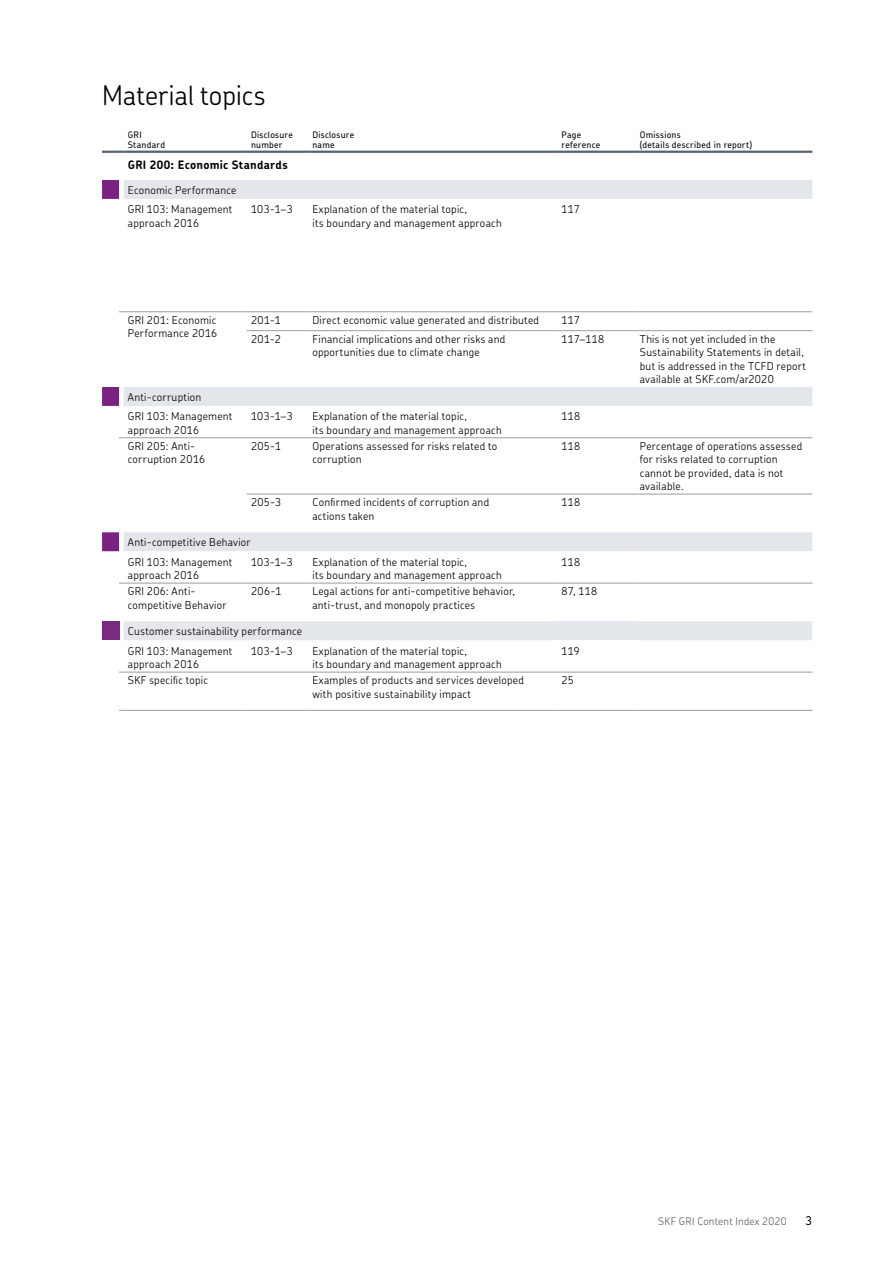
<style>
.page{position:relative;width:893px;height:1263px;background:#fff}
.page>*{position:absolute;margin:0;border:0;box-sizing:border-box;transform-origin:0 0}
.t1{font:300 27px "SKF Chevin OT";letter-spacing:.005em;color:#000}
.t2{font:500 12px "SKF Chevin OT";color:#000}
.t3{font:700 11.7px "SKF Chevin OT";letter-spacing:.02em;color:#000}
.t4{font:300 10.8px/13.5px "SKF Chevin OT";letter-spacing:.025em;color:#000}
.t5{font:300 10.5px "SKF Chevin OT";letter-spacing:.025em;color:#5f6061}
.t6{font:500 9px/9.8px "SKF Chevin OT";letter-spacing:.03em;color:#000}
</style>
<div class="page">
<svg style="left:124px;top:180px;width:688px;height:371px"></svg>
<svg style="left:247px;top:387px;width:391px;height:164px"></svg>
<div style="left:102px;top:621px;width:17px;height:19px;background:#792a82"></div>
<div style="left:124px;top:621px;width:688px;height:19px;background:#e4e7eb"></div>
<div style="left:553px;top:621px;width:85px;height:19px;background:#e4e7eb"></div>
<svg style="left:102px;top:151px;width:22px;height:2px"></svg>
<hr style="left:124px;top:151px;width:123px;height:2px;background:#566371">
<hr style="left:247px;top:151px;width:64px;height:2px;background:#566371">
<hr style="left:311px;top:151px;width:242px;height:2px;background:#566371">
<hr style="left:553px;top:151px;width:85px;height:2px;background:#566371">
<hr style="left:638px;top:151px;width:174px;height:2px;background:#566371">
<hr style="left:247px;top:311px;width:64px;height:1px;background:#9d9d9c">
<hr style="left:311px;top:311px;width:242px;height:1px;background:#9d9d9c">
<hr style="left:553px;top:311px;width:85px;height:1px;background:#9d9d9c">
<hr style="left:638px;top:311px;width:174px;height:1px;background:#9d9d9c">
<svg style="left:102px;top:180px;width:22px;height:371px"></svg>
<hr style="left:247px;top:437px;width:64px;height:1px;background:#9d9d9c">
<hr style="left:311px;top:437px;width:242px;height:1px;background:#9d9d9c">
<hr style="left:553px;top:437px;width:85px;height:1px;background:#9d9d9c">
<hr style="left:638px;top:437px;width:174px;height:1px;background:#9d9d9c">
<hr style="left:247px;top:494px;width:64px;height:1px;background:#9d9d9c">
<hr style="left:311px;top:494px;width:242px;height:1px;background:#9d9d9c">
<hr style="left:553px;top:494px;width:85px;height:1px;background:#9d9d9c">
<hr style="left:638px;top:494px;width:174px;height:1px;background:#9d9d9c">
<hr style="left:247px;top:583px;width:64px;height:1px;background:#9d9d9c">
<hr style="left:311px;top:583px;width:242px;height:1px;background:#9d9d9c">
<hr style="left:553px;top:583px;width:85px;height:1px;background:#9d9d9c">
<hr style="left:638px;top:583px;width:174px;height:1px;background:#9d9d9c">
<hr style="left:247px;top:672px;width:64px;height:1px;background:#9d9d9c">
<hr style="left:311px;top:672px;width:242px;height:1px;background:#9d9d9c">
<hr style="left:553px;top:672px;width:85px;height:1px;background:#9d9d9c">
<hr style="left:638px;top:672px;width:174px;height:1px;background:#9d9d9c">
<hr style="left:247px;top:330px;width:64px;height:1px;background:#9d9d9c">
<hr style="left:311px;top:330px;width:242px;height:1px;background:#9d9d9c">
<hr style="left:553px;top:330px;width:85px;height:1px;background:#9d9d9c">
<hr style="left:638px;top:330px;width:174px;height:1px;background:#9d9d9c">
<hr style="left:124px;top:311px;width:123px;height:1px;background:#9d9d9c">
<hr style="left:124px;top:437px;width:123px;height:1px;background:#9d9d9c">
<hr style="left:124px;top:583px;width:123px;height:1px;background:#9d9d9c">
<hr style="left:124px;top:672px;width:123px;height:1px;background:#9d9d9c">
<hr style="left:124px;top:710px;width:123px;height:1px;background:#9d9d9c">
<hr style="left:247px;top:710px;width:64px;height:1px;background:#9d9d9c">
<hr style="left:311px;top:710px;width:242px;height:1px;background:#9d9d9c">
<hr style="left:553px;top:710px;width:85px;height:1px;background:#9d9d9c">
<hr style="left:638px;top:710px;width:174px;height:1px;background:#9d9d9c">
<h1 class="t1" style="left:102px;top:71px;width:165px">Material topics</h1>
<p class="t6" style="left:128px;top:129px;width:39px">GRI<br>Standard</p>
<p class="t6" style="left:251px;top:129px;width:43px">Disclosure number</p>
<p class="t6" style="left:312px;top:129px;width:43px">Disclosure name</p>
<p class="t6" style="left:562px;top:129px;width:40px">Page reference</p>
<p class="t6" style="left:640px;top:129px;width:114px">Omissions<br>(details described in report)</p>
<p class="t3" style="left:128px;top:154px;width:161px">GRI 200: Economic Standards</p>
<p class="t4" style="left:128px;top:178px;width:110px;line-height:20px">Economic Performance<br>GRI 103: Management</p>
<p class="t4" style="left:128px;top:215px;width:73px">approach 2016</p>
<p class="t4" style="left:251px;top:201px;width:43px">103-1–3</p>
<p class="t4" style="left:312px;top:201px;width:191px">Explanation of the material topic,<br>its boundary and management approach</p>
<p class="t4" style="left:562px;top:201px;width:20px">117</p>
<p class="t4" style="left:128px;top:312px;width:91px">GRI 201: Economic<br>Performance 2016</p>
<p class="t4" style="left:251px;top:312px;width:31px">201-1</p>
<p class="t4" style="left:312px;top:312px;width:228px">Direct economic value generated and distributed</p>
<p class="t4" style="left:562px;top:312px;width:20px">117</p>
<p class="t4" style="left:251px;top:330px;width:31px">201-2</p>
<p class="t4" style="left:312px;top:330px;width:194px">Financial implications and other risks and opportunities due to climate change</p>
<p class="t4" style="left:562px;top:330px;width:44px">117–118</p>
<p class="t4" style="left:640px;top:330px;width:168px">This is not yet included in the Sustainability Statements in detail, but is addressed in the TCFD report available at SKF.com/ar2020</p>
<p class="t4" style="left:128px;top:385px;width:106px;line-height:20px">Anti-corruption<br>GRI 103: Management</p>
<p class="t4" style="left:128px;top:422px;width:73px">approach 2016</p>
<p class="t4" style="left:251px;top:408px;width:43px">103-1–3</p>
<p class="t4" style="left:312px;top:408px;width:191px">Explanation of the material topic,<br>its boundary and management approach</p>
<p class="t4" style="left:562px;top:408px;width:20px">118</p>
<p class="t4" style="left:128px;top:438px;width:79px">GRI 205: Anti&shy;corruption 2016</p>
<p class="t4" style="left:251px;top:438px;width:32px">205-1</p>
<p class="t4" style="left:312px;top:438px;width:186px">Operations assessed for risks related to corruption</p>
<p class="t4" style="left:562px;top:438px;width:20px">118</p>
<p class="t4" style="left:640px;top:438px;width:164px">Percentage of operations assessed for risks related to corruption cannot be provided, data is not available.</p>
<p class="t4" style="left:251px;top:494px;width:32px">205-3</p>
<p class="t4" style="left:312px;top:494px;width:178px">Confirmed incidents of corruption and actions taken</p>
<p class="t4" style="left:562px;top:494px;width:20px">118</p>
<p class="t4" style="left:128px;top:530px;width:124px;line-height:20px">Anti-competitive Behavior<br>GRI 103: Management</p>
<p class="t4" style="left:128px;top:567px;width:73px">approach 2016</p>
<p class="t4" style="left:251px;top:554px;width:43px">103-1–3</p>
<p class="t4" style="left:312px;top:554px;width:191px">Explanation of the material topic,<br>its boundary and management approach</p>
<p class="t4" style="left:562px;top:554px;width:20px">118</p>
<p class="t4" style="left:128px;top:583px;width:100px">GRI 206: Anti&shy;competitive Behavior</p>
<p class="t4" style="left:251px;top:583px;width:32px">206-1</p>
<p class="t4" style="left:312px;top:583px;width:204px">Legal actions for anti-competitive behavior, anti-trust, and monopoly practices</p>
<p class="t4" style="left:562px;top:583px;width:37px">87, 118</p>
<p class="t4" style="left:128px;top:619px;width:176px;line-height:20px">Customer sustainability performance<br>GRI 103: Management</p>
<p class="t4" style="left:128px;top:656px;width:73px">approach 2016</p>
<p class="t4" style="left:251px;top:643px;width:43px">103-1–3</p>
<p class="t4" style="left:312px;top:643px;width:191px">Explanation of the material topic,<br>its boundary and management approach</p>
<p class="t4" style="left:562px;top:643px;width:20px">119</p>
<p class="t4" style="left:128px;top:672px;width:82px">SKF specific topic</p>
<p class="t4" style="left:312px;top:672px;width:213px">Examples of products and services developed with positive sustainability impact</p>
<p class="t4" style="left:562px;top:672px;width:14px">25</p>
<p class="t5" style="left:658px;top:1211px;width:130px">SKF GRI Content Index 2020</p>
<p class="t2" style="left:805px;top:1209px;width:8px">3</p>
</div>
